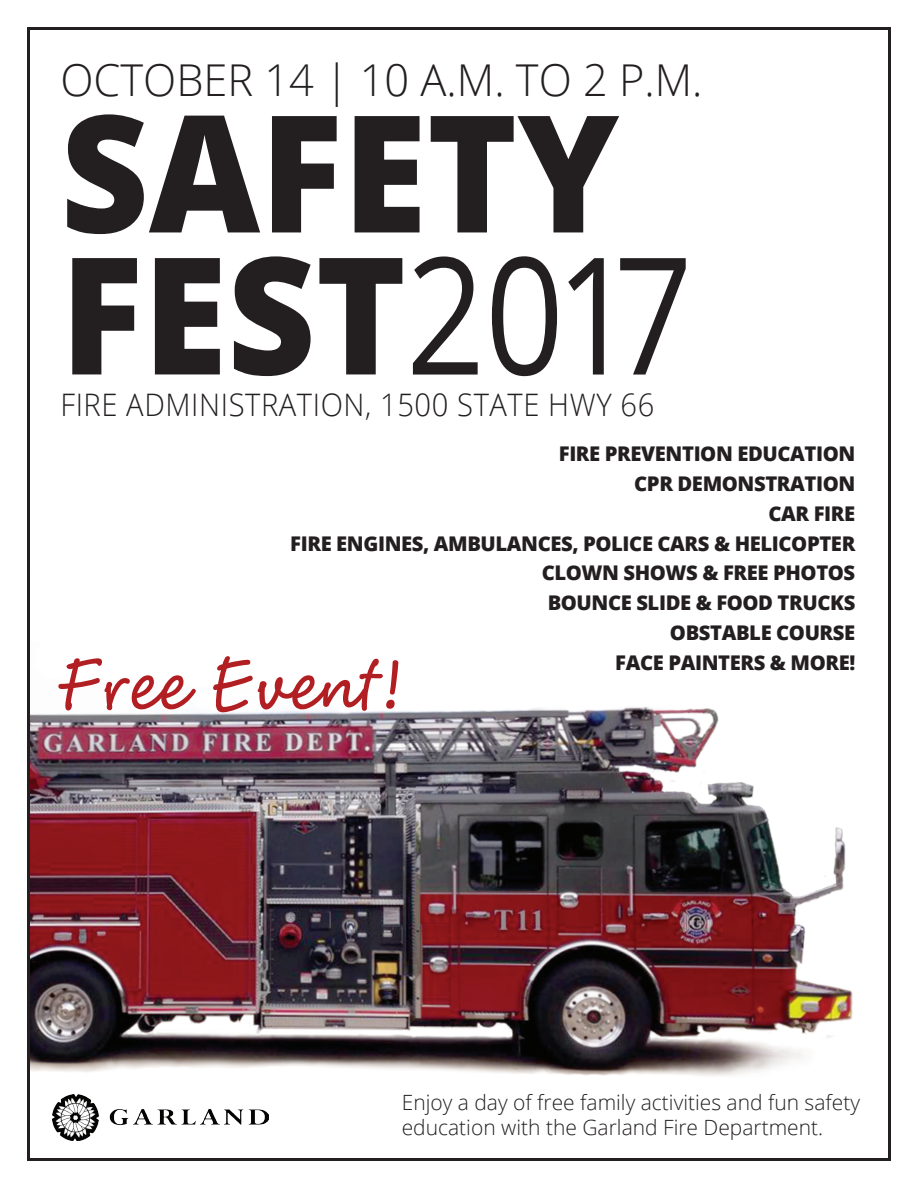
<style>
.page{position:relative;width:918px;height:1188px;background:#fff}
.page>*{position:absolute;margin:0;border:0;box-sizing:border-box;transform-origin:0 0}
.t1{font:800 163.05px/142.1px "Open Sans";color:#231f20;scale:.94 1}
.t2{font:700 69.45px "Cluff Hmk";color:#b21f23}
.t3{font:300 43.95px "Open Sans";color:#231f20}
.t4{font:300 31.05px "Open Sans";letter-spacing:.02em;color:#231f20;scale:.94 1}
.t5{font:300 21px/25.2px "Open Sans";color:#231f20}
.t6{font:800 20.25px/30px "Open Sans";letter-spacing:-.02em;color:#231f20;text-align:right}
.s1{font-weight:400}
</style>
<div class="page">
<img style="left:31px;top:707px;width:822px;height:369px">
<img style="left:53px;top:1094px;width:216px;height:47px">
<h3 class="t3" style="left:60px;top:50px;width:643px">OCTOBER 14 | 10 A.M. TO 2 P.M.</h3>
<h1 class="t1" style="left:60px;top:94px;width:674px">SAFETY<br>FEST<span class="s1">2017</span></h1>
<h3 class="t4" style="left:60px;top:383px;width:633px">FIRE ADMINISTRATION, 1500 STATE HWY 66</h3>
<p class="t6" style="left:290px;top:437px;width:567px">FIRE PREVENTION EDUCATION<br>CPR DEMONSTRATION<br>CAR FIRE<br>FIRE ENGINES, AMBULANCES, POLICE CARS &amp; HELICOPTER<br>CLOWN SHOWS &amp; FREE PHOTOS<br>BOUNCE SLIDE &amp; FOOD TRUCKS<br>OBSTABLE COURSE<br>FACE PAINTERS &amp; MORE!</p>
<h2 class="t2" style="left:53px;top:642px;width:344px">Free Event!</h2>
<p class="t5" style="left:402px;top:1089px;width:460px">Enjoy a day of free family activities and fun safety education with the Garland Fire Department.</p>
</div>
